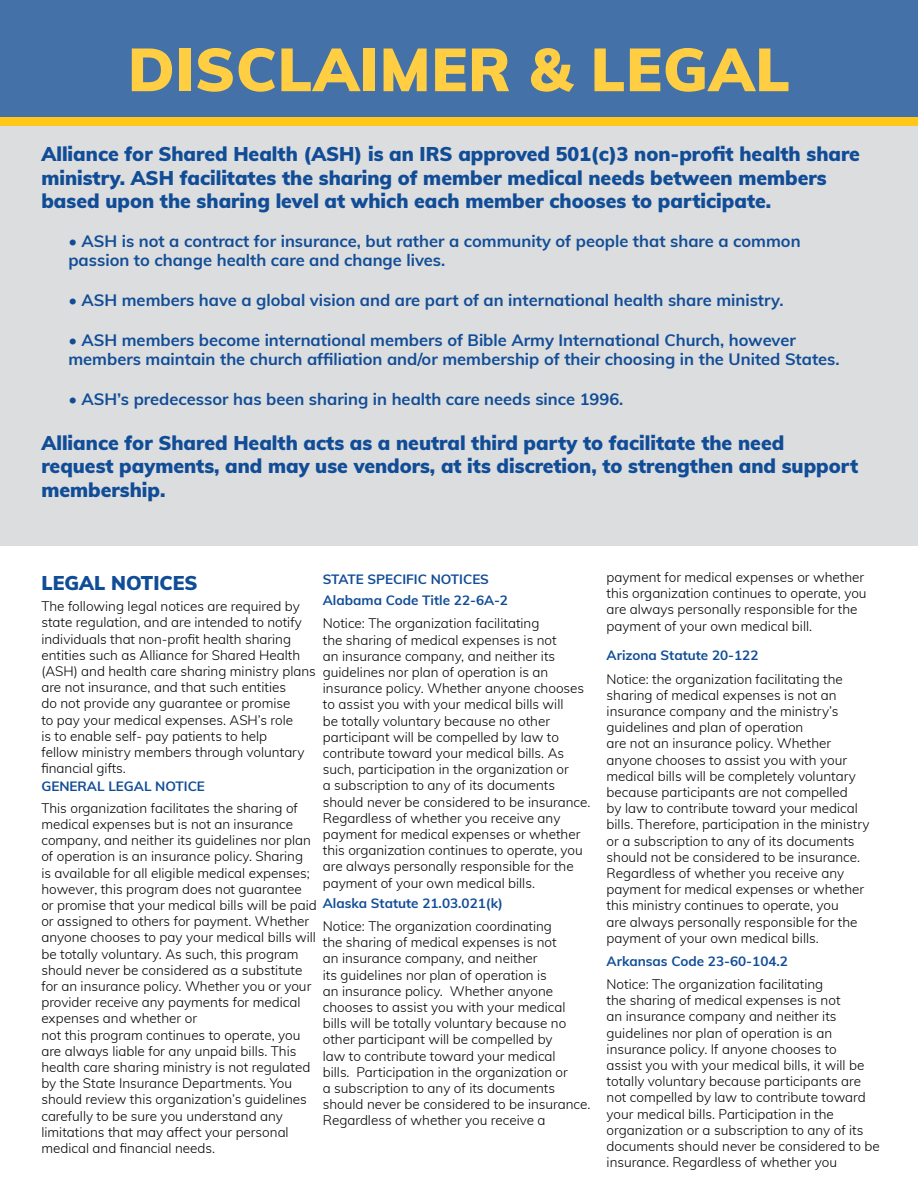
<style>
.page{position:relative;width:918px;height:1188px;background:#fff}
.page>*{position:absolute;margin:0;border:0;box-sizing:border-box;transform-origin:0 0}
.t1{font:900 60px "Muli";letter-spacing:.01em;color:#ffce43}
.t2{font:900 19.5px/23.4px "Muli";color:#114d97}
.t3{font:700 16.5px/19.8px "Muli";color:#114d97}
.t4{font:300 13.5px/16.2px "Muli";color:#000}
.t5{font:700 13.5px "Muli";color:#114d97}
</style>
<div class="page">
<div style="left:0;top:0;width:918px;height:546px;background:#dcddde"></div>
<div style="left:0;top:0;width:918px;height:117px;background:#4371a8"></div>
<div style="left:0;top:117px;width:918px;height:9px;background:#ffc718"></div>
<h1 class="t1" style="left:128px;top:25px;width:664px">DISCLAIMER &amp; LEGAL</h1>
<p class="t2" style="left:41px;top:142px;width:820px">Alliance for Shared Health (ASH) is an IRS approved 501(c)3 non-profit health share ministry. ASH facilitates the sharing of member medical needs between members based upon the sharing level at which each member chooses to participate.</p>
<p class="t3" style="left:68px;top:230px;width:734px">• ASH is not a contract for insurance, but rather a community of people that share a common passion to change health care and change lives.</p>
<p class="t3" style="left:68px;top:289px;width:717px">• ASH members have a global vision and are part of an international health share ministry.</p>
<p class="t3" style="left:68px;top:329px;width:773px">• ASH members become international members of Bible Army International Church, however members maintain the church affiliation and/or membership of their choosing in the United States.</p>
<p class="t3" style="left:68px;top:388px;width:557px">• ASH’s predecessor has been sharing in health care needs since 1996.</p>
<h2 class="t2" style="left:41px;top:430px;width:819px">Alliance for Shared Health acts as a neutral third party to facilitate the need request payments, and may use vendors, at its discretion, to strengthen and support membership.</h2>
<h2 class="t2" style="left:41px;top:570px;width:158px">LEGAL NOTICES</h2>
<p class="t5" style="left:323px;top:569px;width:168px">STATE SPECIFIC NOTICES</p>
<p class="t5" style="left:323px;top:591px;width:187px">Alabama Code Title 22-6A-2</p>
<p class="t4" style="left:41px;top:598px;width:276px">The following legal notices are required by state regulation, and are intended to notify individuals that non-profit health sharing entities such as Alliance for Shared Health (ASH) and health care sharing ministry plans are not insurance, and that such entities<br>do not provide any guarantee or promise<br>to pay your medical expenses. ASH’s role<br>is to enable self- pay patients to help<br>fellow ministry members through voluntary financial gifts.</p>
<p class="t5" style="left:41px;top:776px;width:165px">GENERAL LEGAL NOTICE</p>
<p class="t4" style="left:323px;top:615px;width:269px">Notice: The organization facilitating<br>the sharing of medical expenses is not<br>an insurance company, and neither its guidelines nor plan of operation is an insurance policy. Whether anyone chooses to assist you with your medical bills will<br>be totally voluntary because no other participant will be compelled by law to contribute toward your medical bills. As such, participation in the organization or<br>a subscription to any of its documents should never be considered to be insurance.<br>Regardless of whether you receive any payment for medical expenses or whether this organization continues to operate, you are always personally responsible for the payment of your own medical bills.</p>
<p class="t4" style="left:323px;top:917px;width:269px">Notice: The organization coordinating<br>the sharing of medical expenses is not<br>an insurance company, and neither<br>its guidelines nor plan of operation is<br>an insurance policy. Whether anyone chooses to assist you with your medical bills will be totally voluntary because no other participant will be compelled by<br>law to contribute toward your medical<br>bills. Participation in the organization or<br>a subscription to any of its documents should never be considered to be insurance.<br>Regardless of whether you receive a</p>
<p class="t4" style="left:41px;top:799px;width:277px">This organization facilitates the sharing of medical expenses but is not an insurance company, and neither its guidelines nor plan of operation is an insurance policy. Sharing<br>is available for all eligible medical expenses; however, this program does not guarantee or promise that your medical bills will be paid or assigned to others for payment. Whether anyone chooses to pay your medical bills will be totally voluntary. As such, this program should never be considered as a substitute for an insurance policy. Whether you or your provider receive any payments for medical expenses and whether or<br>not this program continues to operate, you are always liable for any unpaid bills. This health care sharing ministry is not regulated by the State Insurance Departments. You should review this organization’s guidelines carefully to be sure you understand any limitations that may affect your personal medical and financial needs.</p>
<p class="t5" style="left:323px;top:893px;width:182px">Alaska Statute 21.03.021(k)</p>
<p class="t4" style="left:607px;top:568px;width:262px">payment for medical expenses or whether this organization continues to operate, you are always personally responsible for the payment of your own medical bill.</p>
<p class="t5" style="left:607px;top:646px;width:153px">Arizona Statute 20-122</p>
<p class="t4" style="left:607px;top:670px;width:264px">Notice: the organization facilitating the sharing of medical expenses is not an insurance company and the ministry’s guidelines and plan of operation<br>are not an insurance policy. Whether anyone chooses to assist you with your medical bills will be completely voluntary because participants are not compelled<br>by law to contribute toward your medical bills. Therefore, participation in the ministry or a subscription to any of its documents should not be considered to be insurance.<br>Regardless of whether you receive any payment for medical expenses or whether this ministry continues to operate, you<br>are always personally responsible for the payment of your own medical bills.</p>
<p class="t4" style="left:607px;top:975px;width:275px">Notice: The organization facilitating<br>the sharing of medical expenses is not<br>an insurance company and neither its guidelines nor plan of operation is an insurance policy. If anyone chooses to<br>assist you with your medical bills, it will be totally voluntary because participants are not compelled by law to contribute toward your medical bills. Participation in the organization or a subscription to any of its documents should never be considered to be insurance. Regardless of whether you</p>
<p class="t5" style="left:607px;top:951px;width:183px">Arkansas Code 23-60-104.2</p>
</div>
